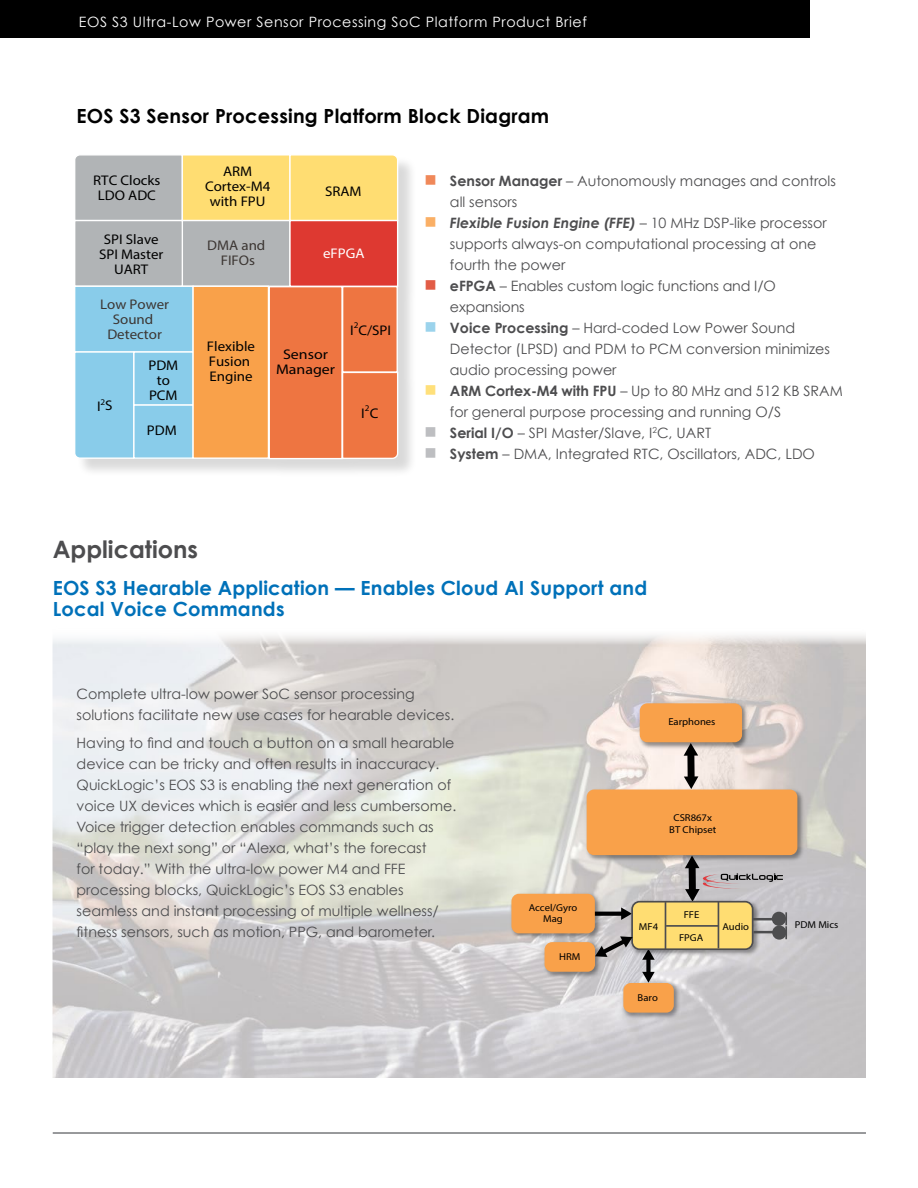
<style>
.page{position:relative;width:918px;height:1188px;background:#fff}
.page>*{position:absolute;margin:0;border:0;box-sizing:border-box;transform-origin:0 0}
.t1{font:700 24px "Century Gothic";color:#4d4d4f}
.t2{font:700 19.5px/21px "Century Gothic";letter-spacing:.01em;color:#0071b9}
.t3{font:700 19.5px "Century Gothic";letter-spacing:.01em;color:#000}
.t4{font:14.25px/21px "Century Gothic";color:#4d4d4f}
.t5{font:14.25px "Century Gothic";letter-spacing:.04em;color:#fff}
.t6{font:14.1px/14.9px "Myriad Pro";color:#000;text-align:center;scale:1.06 1}
.t7{font:14.1px/14.9px "Myriad Pro";color:#3c3633;text-align:center;scale:1.06 1}
.t8{font:14.1px/14.9px "Myriad Pro";color:#000;text-align:center;scale:1.14 1}
.t9{font:14.1px "Myriad Pro";color:#fff;scale:1.06 1}
.t10{font:10.05px/11.7px "Myriad Pro";color:#000;text-align:center;scale:1.06 1}
.t11{font:8.7px "Myriad Pro";color:#000;scale:1.06 1}
.s1{color:#f08859}
.s2{font-weight:700}
.s3{color:#faaf65}
.s4{font-weight:700;font-style:italic}
.s5{color:#e25c46}
.s6{color:#9bd3ec}
.s7{color:#ffe07a}
.s8{color:#bdbec1}
</style>
<div class="page">
<hr style="left:917px;top:0;width:1px;height:38px;background:#000">
<div style="left:0;top:0;width:810px;height:38px;background:#000"></div>
<hr style="left:53px;top:1132px;width:813px;height:2px;background:#77787b">
<img style="left:53px;top:635px;width:813px;height:443px">
<img style="left:636px;top:700px;width:115px;height:51px">
<div style="left:640px;top:703px;width:102px;height:39px;background:#f9a14a;border-radius:8px"></div>
<img style="left:583px;top:786px;width:223px;height:78px">
<div style="left:587px;top:790px;width:210px;height:65px;background:#f9a14a;border-radius:8px"></div>
<div style="left:687px;top:753px;width:8px;height:26px;background:#000"></div>
<svg style="left:684px;top:743px;width:14px;height:13px"></svg>
<svg style="left:684px;top:776px;width:14px;height:13px"></svg>
<div style="left:646px;top:958px;width:5px;height:16px;background:#010101"></div>
<svg style="left:642px;top:972px;width:13px;height:8px"></svg>
<img style="left:541px;top:942px;width:63px;height:38px">
<div style="left:545px;top:942px;width:50px;height:30px;background:#f9a14a;border-radius:8px"></div>
<svg style="left:604px;top:912px;width:17px;height:4px"></svg>
<svg style="left:621px;top:907px;width:7px;height:13px"></svg>
<img style="left:508px;top:890px;width:96px;height:52px">
<div style="left:511px;top:894px;width:84px;height:39px;background:#f9a14a;border-radius:8px"></div>
<img style="left:620px;top:980px;width:62px;height:41px">
<div style="left:623px;top:983px;width:51px;height:30px;background:#f9a14a;border-radius:8px"></div>
<img style="left:628px;top:898px;width:134px;height:61px">
<div style="left:632px;top:902px;width:121px;height:47px;background:#ffdd72;border-radius:8px"></div>
<div style="left:631px;top:901px;width:122px;height:49px;border:2px solid #4d4d4f;border-radius:8px"></div>
<hr style="left:665px;top:902px;width:1px;height:47px;background:#4d4d4f">
<hr style="left:718px;top:901px;width:1px;height:47px;background:#4d4d4f">
<hr style="left:753px;top:918px;width:20px;height:2px;background:#4d4d4f">
<hr style="left:753px;top:931px;width:20px;height:2px;background:#4d4d4f">
<div style="left:772px;top:912px;width:14px;height:14px;background:#4d4d4f;border-radius:50%"></div>
<div style="left:772px;top:925px;width:14px;height:15px;background:#4d4d4f;border-radius:50%"></div>
<svg style="left:785px;top:912px;width:2px;height:27px"></svg>
<svg style="left:595px;top:936px;width:38px;height:22px"></svg>
<svg style="left:685px;top:856px;width:98px;height:46px;background:#a9a6a8"></svg>
<hr style="left:666px;top:925px;width:53px;height:2px;background:#4d4d4f">
<div style="left:76px;top:156px;width:341px;height:322px;background:#000;opacity:.15"></div>
<div style="left:75px;top:155px;width:107px;height:65px;background:#b1b4b6"></div>
<div style="left:182px;top:155px;width:108px;height:66px;background:#ffdd72"></div>
<div style="left:182px;top:154px;width:109px;height:67px;border:1px solid #fff"></div>
<svg style="left:289px;top:154px;width:110px;height:68px;background:#fede7a"></svg>
<div style="left:182px;top:221px;width:108px;height:65px;background:#b1b4b6"></div>
<div style="left:182px;top:220px;width:109px;height:67px;border:1px solid #fff"></div>
<div style="left:75px;top:221px;width:107px;height:65px;background:#b1b4b6"></div>
<div style="left:74px;top:220px;width:109px;height:67px;border:1px solid #fff"></div>
<div style="left:75px;top:286px;width:118px;height:66px;background:#89ccea"></div>
<div style="left:74px;top:286px;width:120px;height:67px;border:1px solid #fff"></div>
<svg style="left:74px;top:351px;width:61px;height:109px;background:#8fceea"></svg>
<div style="left:134px;top:352px;width:59px;height:53px;background:#89ccea"></div>
<div style="left:133px;top:351px;width:61px;height:55px;border:1px solid #fff"></div>
<div style="left:134px;top:405px;width:59px;height:53px;background:#89ccea"></div>
<div style="left:133px;top:404px;width:61px;height:55px;border:1px solid #fff"></div>
<div style="left:193px;top:286px;width:75px;height:172px;background:#f9a14a"></div>
<div style="left:192px;top:286px;width:77px;height:173px;border:1px solid #fff"></div>
<div style="left:269px;top:287px;width:73px;height:172px;background:#ee7541"></div>
<div style="left:269px;top:286px;width:74px;height:173px;border:1px solid #fff"></div>
<div style="left:343px;top:287px;width:54px;height:85px;background:#ee7541"></div>
<div style="left:342px;top:286px;width:56px;height:87px;border:1px solid #fff"></div>
<svg style="left:341px;top:371px;width:58px;height:89px;background:#ee8355"></svg>
<div style="left:290px;top:221px;width:108px;height:65px;background:#de3931"></div>
<div style="left:289px;top:220px;width:109px;height:67px;border:1px solid #fff"></div>
<p class="t5" style="left:79px;top:13px;width:510px">EOS S3 Ultra-Low Power Sensor Processing SoC Platform Product Brief</p>
<h2 class="t3" style="left:77px;top:104px;width:474px">EOS S3 Sensor Processing Platform Block Diagram</h2>
<p class="t6" style="left:93px;top:173px;width:65px">RTC Clocks<br>LDO ADC</p>
<p class="t6" style="left:205px;top:163px;width:63px">ARM<br>Cortex-M4 with FPU</p>
<p class="t6" style="left:99px;top:232px;width:62px">SPI Slave<br>SPI Master<br>UART</p>
<p class="t7" style="left:100px;top:297px;width:66px">Low Power<br>Sound<br>Detector</p>
<p class="t7" style="left:207px;top:237px;width:56px">DMA and<br>FIFOs</p>
<p class="t6" style="left:325px;top:183px;width:36px">SRAM</p>
<p class="t9" style="left:323px;top:245px;width:41px">eFPGA</p>
<p class="t11" style="left:354px;top:320px;width:6px">2</p>
<p class="t6" style="left:350px;top:322px;width:40px">I C/SPI</p>
<p class="t6" style="left:97px;top:398px;width:16px">I<sup>2</sup>S</p>
<p class="t6" style="left:148px;top:358px;width:30px">PDM to<br>PCM</p>
<p class="t6" style="left:147px;top:423px;width:30px">PDM</p>
<p class="t6" style="left:207px;top:339px;width:47px;text-align:left">Flexible<br>Fusion<br>Engine</p>
<p class="t8" style="left:276px;top:346px;width:53px">Sensor<br>Manager</p>
<p class="t11" style="left:365px;top:403px;width:6px">2</p>
<p class="t6" style="left:361px;top:406px;width:18px">I C</p>
<p class="t4" style="left:450px;top:170px;width:388px;text-indent:-25px"><span class="s1">■</span> <span class="s2">Sensor Manager</span> – Autonomously manages and controls all sensors</p>
<p class="t4" style="left:450px;top:212px;width:378px;text-indent:-25px"><span class="s3">■</span> <span class="s4">Flexible Fusion Engine (FFE)</span> – 10 MHz DSP-like processor supports always-on computational processing at one fourth the power</p>
<p class="t4" style="left:450px;top:275px;width:327px;text-indent:-25px"><span class="s5">■</span> <span class="s2">eFPGA</span> – Enables custom logic functions and I/O expansions</p>
<p class="t4" style="left:450px;top:317px;width:382px;text-indent:-25px"><span class="s6">■</span> <span class="s2">Voice Processing</span> – Hard-coded Low Power Sound<br>Detector (LPSD) and PDM to PCM conversion minimizes audio processing power</p>
<p class="t4" style="left:450px;top:380px;width:394px;text-indent:-25px"><span class="s7">■</span> <span class="s2">ARM Cortex-M4 with FPU</span> – Up to 80 MHz and 512 KB SRAM for general purpose processing and running O/S</p>
<p class="t4" style="left:424px;top:422px;width:288px"><span class="s8">■</span> <span class="s2">Serial I/O</span> – SPI Master/Slave, I<sup>2</sup>C, UART</p>
<p class="t4" style="left:424px;top:443px;width:392px"><span class="s8">■</span> <span class="s2">System</span> – DMA, Integrated RTC, Oscillators, ADC, LDO</p>
<h1 class="t1" style="left:53px;top:534px;width:147px">Applications</h1>
<h2 class="t2" style="left:53px;top:577px;width:596px">EOS S3 Hearable Application — Enables Cloud AI Support and<br>Local Voice Commands</h2>
<p class="t4" style="left:77px;top:683px;width:379px">Complete ultra-low power SoC sensor processing solutions facilitate new use cases for hearable devices.</p>
<p class="t4" style="left:77px;top:732px;width:381px">Having to find and touch a button on a small hearable device can be tricky and often results in inaccuracy.<br>QuickLogic’s EOS S3 is enabling the next generation of voice UX devices which is easier and less cumbersome.<br>Voice trigger detection enables commands such as “play the next song” or “Alexa, what’s the forecast<br>for today.” With the ultra-low power M4 and FFE processing blocks, QuickLogic’s EOS S3 enables seamless and instant processing of multiple wellness/ fitness sensors, such as motion, PPG, and barometer.</p>
<p class="t10" style="left:529px;top:901px;width:48px">Accel/Gyro<br>Mag</p>
<p class="t10" style="left:559px;top:951px;width:22px">HRM</p>
<p class="t10" style="left:668px;top:716px;width:46px">Earphones</p>
<p class="t10" style="left:669px;top:812px;width:46px">CSR867x<br>BT Chipset</p>
<p class="t10" style="left:639px;top:921px;width:20px">MF4</p>
<p class="t10" style="left:638px;top:992px;width:21px">Baro</p>
<p class="t10" style="left:684px;top:908px;width:16px">FFE</p>
<p class="t10" style="left:679px;top:932px;width:24px">FPGA</p>
<p class="t10" style="left:722px;top:920px;width:27px">Audio</p>
<p class="t10" style="left:795px;top:919px;width:43px">PDM Mics</p>
</div>
